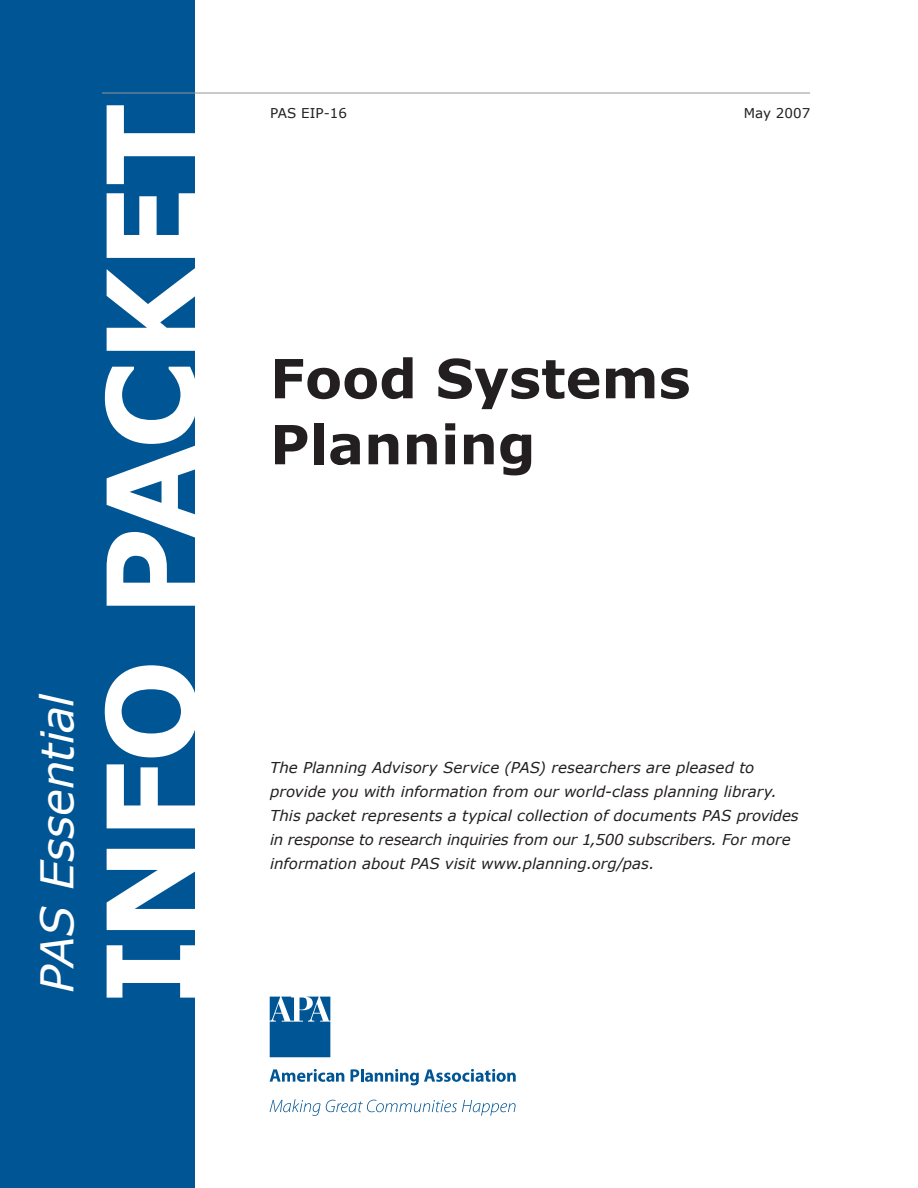
<style>
.page{position:relative;width:918px;height:1188px;background:#fff}
.page>*{position:absolute;margin:0;border:0;box-sizing:border-box;transform-origin:0 0}
.t1{font:700 122.85px "Verdana";letter-spacing:-.025em;color:#fff}
.t2{font:700 54px/66px "Verdana";color:#231f20}
.t3{font:italic 45px "Verdana";letter-spacing:-.01em;color:#fff}
.t4{font:italic 15px/24px "Verdana";color:#231f20}
.t5{font:13.5px "Verdana";color:#231f20}
.s1{font-style:inherit}
</style>
<div class="page">
<div style="left:0;top:0;width:195px;height:1188px;background:#005594"></div>
<svg style="left:270px;top:997px;width:60px;height:60px;background:#266ea3"></svg>
<svg style="left:270px;top:1099px;width:246px;height:17px"></svg>
<svg style="left:270px;top:1069px;width:74px;height:13px"></svg>
<svg style="left:351px;top:1069px;width:165px;height:16px"></svg>
<hr style="left:102px;top:93px;width:708px;height:1px;background:#939598">
<h3 class="t3" style="left:28px;top:993px;width:301px;rotate:-90deg">PAS Essential</h3>
<h1 class="t1" style="left:73px;top:1005px;width:876px;rotate:-90deg">Info Packet</h1>
<p class="t5" style="left:270px;top:105px;width:79px">PAS EIP-16</p>
<p class="t5" style="left:744px;top:105px;width:68px">May 2007</p>
<h2 class="t2" style="left:270px;top:344px;width:422px">Food Systems<br>Planning</h2>
<p class="t4" style="left:270px;top:756px;width:530px">The Planning Advisory Service (PAS) researchers are pleased to provide you with information from our world-class planning library.<br>This packet represents a typical collection of documents PAS provides in response to research inquiries from our 1,500 subscribers. For more information about PAS visit www.planning.org/pas<span class="s1">.</span></p>
</div>
